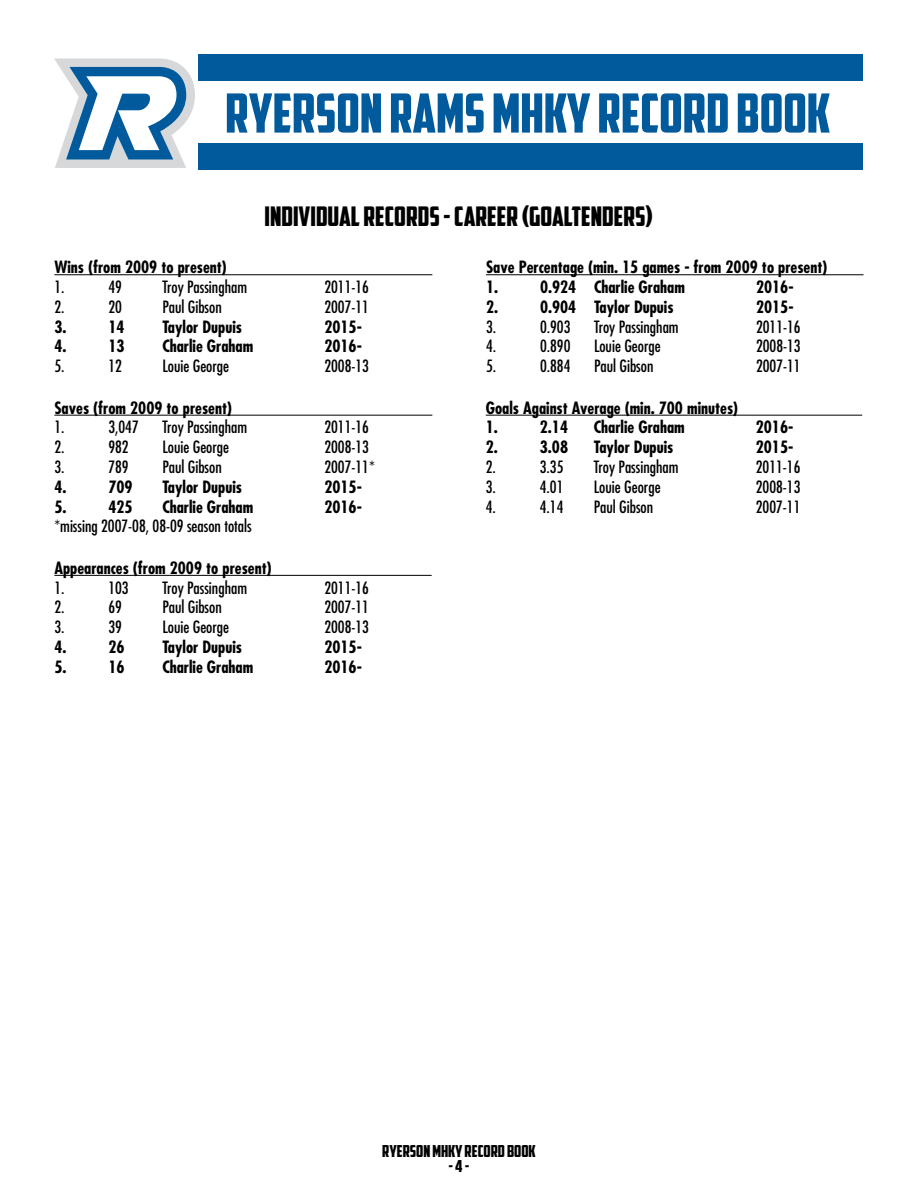
<style>
.page{position:relative;width:918px;height:1188px;background:#fff}
.page>*{position:absolute;margin:0;border:0;box-sizing:border-box;transform-origin:0 0}
.t1{font:54px "American Captain";color:#005a9c}
.t2{font:27px "American Captain";color:#000}
.t3{font:condensed 16.5px "Futura Std";color:#000}
.t4{font:700 condensed 16.5px/19.8px "Futura Std";color:#000}
.t5{font:16.5px "American Captain";color:#000}
</style>
<div class="page">
<svg style="left:54px;top:58px;width:141px;height:110px"></svg>
<div style="left:199px;top:55px;width:664px;height:115px;background:#005a9c"></div>
<div style="left:197px;top:82px;width:670px;height:61px;background:#fff"></div>
<hr style="left:54px;top:274px;width:378px;height:1px;background:#000">
<hr style="left:54px;top:415px;width:378px;height:1px;background:#000">
<hr style="left:54px;top:575px;width:378px;height:1px;background:#000">
<hr style="left:486px;top:274px;width:378px;height:1px;background:#000">
<hr style="left:486px;top:415px;width:376px;height:1px;background:#000">
<h1 class="t1" style="left:225px;top:81px;width:607px">RYERSON RAMS MHKY RECORD BOOK</h1>
<h2 class="t2" style="left:265px;top:200px;width:390px">INDIVIDUAL RECORDS - CAREER (GOALTENDERS)</h2>
<p class="t4" style="left:54px;top:257px;width:174px">Wins (from 2009 to present)</p>
<p class="t3" style="left:54px;top:277px;width:12px">1.</p>
<p class="t3" style="left:108px;top:277px;width:15px">49</p>
<p class="t3" style="left:162px;top:277px;width:86px">Troy Passingham</p>
<p class="t3" style="left:324px;top:277px;width:46px">2011-16</p>
<p class="t3" style="left:54px;top:297px;width:12px">2.</p>
<p class="t3" style="left:108px;top:297px;width:15px">20</p>
<p class="t3" style="left:162px;top:297px;width:61px">Paul Gibson</p>
<p class="t3" style="left:324px;top:297px;width:46px">2007-11</p>
<p class="t4" style="left:54px;top:317px;width:14px">3.</p>
<p class="t4" style="left:108px;top:317px;width:18px">14</p>
<p class="t4" style="left:162px;top:317px;width:81px">Taylor Dupuis</p>
<p class="t4" style="left:324px;top:317px;width:39px">2015-</p>
<p class="t4" style="left:54px;top:336px;width:14px">4.</p>
<p class="t4" style="left:108px;top:336px;width:18px">13</p>
<p class="t4" style="left:162px;top:336px;width:92px">Charlie Graham</p>
<p class="t4" style="left:324px;top:336px;width:39px">2016-</p>
<p class="t3" style="left:54px;top:356px;width:12px">5.</p>
<p class="t3" style="left:108px;top:356px;width:15px">12</p>
<p class="t3" style="left:162px;top:356px;width:68px">Louie George</p>
<p class="t3" style="left:324px;top:356px;width:46px">2008-13</p>
<p class="t4" style="left:54px;top:398px;width:179px">Saves (from 2009 to present)</p>
<p class="t3" style="left:54px;top:417px;width:12px">1.</p>
<p class="t3" style="left:108px;top:417px;width:32px">3,047</p>
<p class="t3" style="left:162px;top:417px;width:86px">Troy Passingham</p>
<p class="t3" style="left:324px;top:417px;width:46px">2011-16</p>
<p class="t3" style="left:54px;top:437px;width:12px">2.</p>
<p class="t3" style="left:108px;top:437px;width:22px">982</p>
<p class="t3" style="left:162px;top:437px;width:68px">Louie George</p>
<p class="t3" style="left:324px;top:437px;width:46px">2008-13</p>
<p class="t3" style="left:54px;top:457px;width:12px">3.</p>
<p class="t3" style="left:108px;top:457px;width:22px">789</p>
<p class="t3" style="left:162px;top:457px;width:61px">Paul Gibson</p>
<p class="t3" style="left:324px;top:457px;width:52px">2007-11*</p>
<p class="t4" style="left:54px;top:477px;width:14px">4.</p>
<p class="t4" style="left:108px;top:477px;width:26px">709</p>
<p class="t4" style="left:162px;top:477px;width:81px">Taylor Dupuis</p>
<p class="t4" style="left:324px;top:477px;width:39px">2015-</p>
<p class="t4" style="left:54px;top:497px;width:14px">5.</p>
<p class="t4" style="left:108px;top:497px;width:26px">425</p>
<p class="t4" style="left:162px;top:497px;width:92px">Charlie Graham</p>
<p class="t4" style="left:324px;top:497px;width:39px">2016-</p>
<p class="t3" style="left:54px;top:516px;width:199px">*missing 2007-08, 08-09 season totals</p>
<p class="t4" style="left:54px;top:558px;width:219px">Appearances (from 2009 to present)</p>
<p class="t3" style="left:54px;top:578px;width:12px">1.</p>
<p class="t3" style="left:108px;top:578px;width:22px">103</p>
<p class="t3" style="left:162px;top:578px;width:86px">Troy Passingham</p>
<p class="t3" style="left:324px;top:578px;width:46px">2011-16</p>
<p class="t3" style="left:54px;top:597px;width:12px">2.</p>
<p class="t3" style="left:108px;top:597px;width:15px">69</p>
<p class="t3" style="left:162px;top:597px;width:61px">Paul Gibson</p>
<p class="t3" style="left:324px;top:597px;width:46px">2007-11</p>
<p class="t3" style="left:54px;top:617px;width:12px">3.</p>
<p class="t3" style="left:108px;top:617px;width:15px">39</p>
<p class="t3" style="left:162px;top:617px;width:68px">Louie George</p>
<p class="t3" style="left:324px;top:617px;width:46px">2008-13</p>
<p class="t4" style="left:54px;top:637px;width:14px">4.</p>
<p class="t4" style="left:108px;top:637px;width:18px">26</p>
<p class="t4" style="left:162px;top:637px;width:81px">Taylor Dupuis</p>
<p class="t4" style="left:324px;top:637px;width:39px">2015-</p>
<p class="t4" style="left:54px;top:657px;width:14px">5.</p>
<p class="t4" style="left:108px;top:657px;width:18px">16</p>
<p class="t4" style="left:162px;top:657px;width:92px">Charlie Graham</p>
<p class="t4" style="left:324px;top:657px;width:39px">2016-</p>
<p class="t4" style="left:486px;top:257px;width:343px">Save Percentage (min. 15 games - from 2009 to present)<br>1.</p>
<p class="t4" style="left:540px;top:277px;width:146px">0.924 Charlie Graham</p>
<p class="t4" style="left:756px;top:277px;width:39px">2016-</p>
<p class="t4" style="left:486px;top:297px;width:14px">2.</p>
<p class="t4" style="left:540px;top:297px;width:135px">0.904 Taylor Dupuis</p>
<p class="t4" style="left:756px;top:297px;width:39px">2015-</p>
<p class="t3" style="left:486px;top:317px;width:12px">3.</p>
<p class="t3" style="left:540px;top:317px;width:32px">0.903</p>
<p class="t3" style="left:594px;top:317px;width:86px">Troy Passingham</p>
<p class="t3" style="left:756px;top:317px;width:46px">2011-16</p>
<p class="t3" style="left:486px;top:336px;width:12px">4.</p>
<p class="t3" style="left:540px;top:336px;width:32px">0.890</p>
<p class="t3" style="left:594px;top:336px;width:68px">Louie George</p>
<p class="t3" style="left:756px;top:336px;width:46px">2008-13</p>
<p class="t3" style="left:486px;top:356px;width:12px">5.</p>
<p class="t3" style="left:540px;top:356px;width:32px">0.884</p>
<p class="t3" style="left:594px;top:356px;width:61px">Paul Gibson</p>
<p class="t3" style="left:756px;top:356px;width:46px">2007-11</p>
<p class="t4" style="left:486px;top:398px;width:254px">Goals Against Average (min. 700 minutes)<br>1.</p>
<p class="t4" style="left:540px;top:417px;width:30px">2.14</p>
<p class="t4" style="left:594px;top:417px;width:92px">Charlie Graham</p>
<p class="t4" style="left:756px;top:417px;width:39px">2016-</p>
<p class="t4" style="left:486px;top:437px;width:14px">2.</p>
<p class="t4" style="left:540px;top:437px;width:30px">3.08</p>
<p class="t4" style="left:594px;top:437px;width:81px">Taylor Dupuis</p>
<p class="t4" style="left:756px;top:437px;width:39px">2015-</p>
<p class="t3" style="left:486px;top:457px;width:12px">2.</p>
<p class="t3" style="left:540px;top:457px;width:25px">3.35</p>
<p class="t3" style="left:594px;top:457px;width:86px">Troy Passingham</p>
<p class="t3" style="left:756px;top:457px;width:46px">2011-16</p>
<p class="t3" style="left:486px;top:477px;width:12px">3.</p>
<p class="t3" style="left:540px;top:477px;width:25px">4.01</p>
<p class="t3" style="left:594px;top:477px;width:68px">Louie George</p>
<p class="t3" style="left:756px;top:477px;width:46px">2008-13</p>
<p class="t3" style="left:486px;top:497px;width:12px">4.</p>
<p class="t3" style="left:540px;top:497px;width:25px">4.14</p>
<p class="t3" style="left:594px;top:497px;width:61px">Paul Gibson</p>
<p class="t3" style="left:756px;top:497px;width:46px">2007-11</p>
<p class="t5" style="left:382px;top:1141px;width:155px">RYERSON MHKY RECORD BOOK</p>
<p class="t5" style="left:449px;top:1156px;width:22px">- 4 -</p>
</div>
